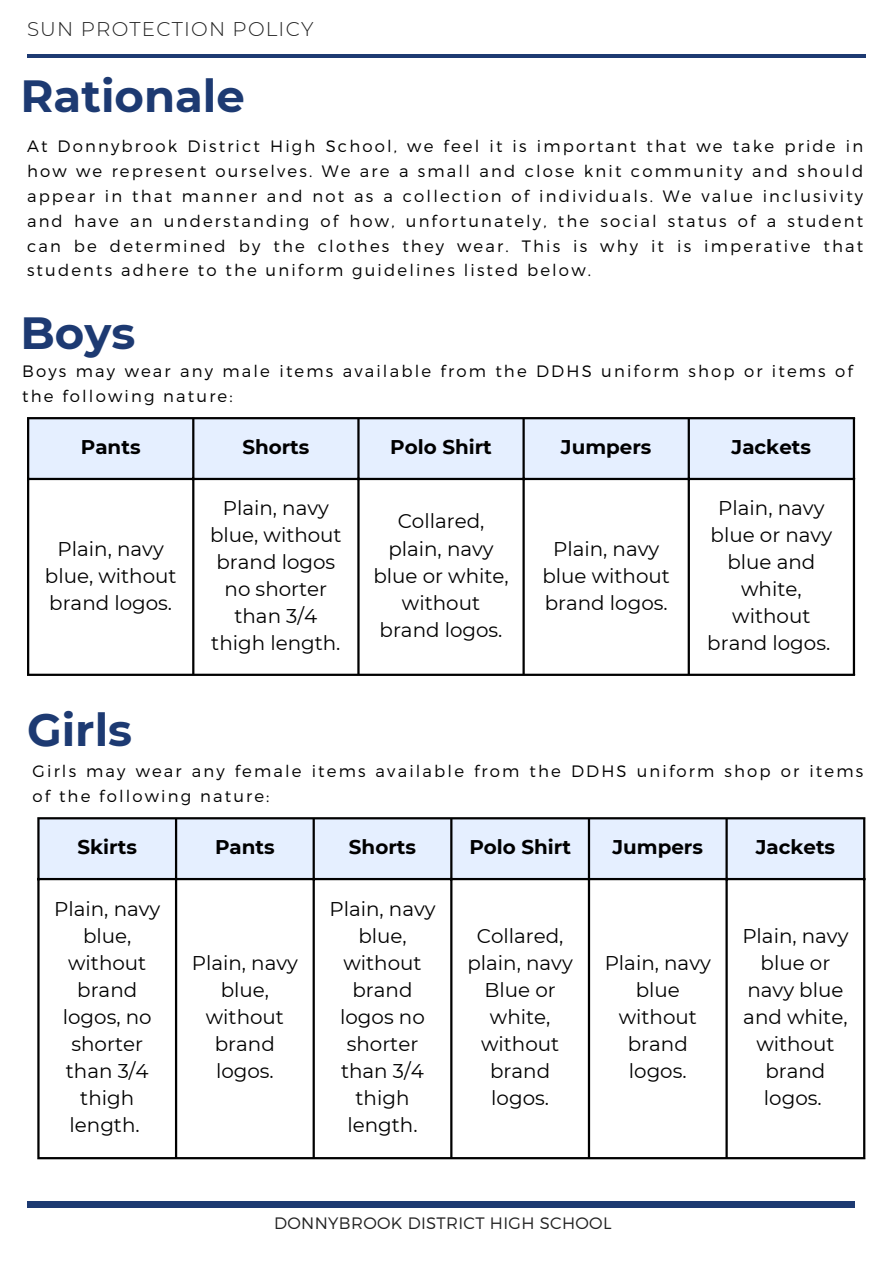
<style>
.page{position:relative;width:894px;height:1264px;background:#fff}
.page>*{position:absolute;margin:0;border:0;box-sizing:border-box;transform-origin:0 0}
.t1{font:700 45px "Montserrat";color:#1d3a72}
.t2{font:19.8px/27px "Montserrat";color:#000;text-align:center}
.t3{font:700 19.8px "Montserrat";color:#000}
.t4{font:300 19.8px "Montserrat";letter-spacing:.06em;color:#222}
.t5{font:300 16.5px/24.8px "Montserrat";letter-spacing:.13em;color:#000}
.t6{font:300 16.5px "Montserrat";letter-spacing:.02em;color:#222}
</style>
<div class="page">
<hr style="left:27px;top:54px;width:838px;height:4px;background:#1d3a72">
<div style="left:27px;top:1201px;width:827px;height:7px;background:#1d3a72"></div>
<div style="left:29px;top:419px;width:823px;height:59px;background:#e5efff"></div>
<hr style="left:27px;top:419px;width:2px;height:254px;background:#000">
<hr style="left:192px;top:419px;width:2px;height:254px;background:#000">
<hr style="left:357px;top:419px;width:2px;height:254px;background:#000">
<hr style="left:522px;top:419px;width:2px;height:254px;background:#000">
<hr style="left:687px;top:419px;width:2px;height:254px;background:#000">
<hr style="left:852px;top:419px;width:2px;height:254px;background:#000">
<hr style="left:27px;top:417px;width:827px;height:2px;background:#000">
<hr style="left:27px;top:478px;width:827px;height:2px;background:#000">
<hr style="left:27px;top:673px;width:827px;height:3px;background:#000">
<div style="left:40px;top:819px;width:822px;height:59px;background:#e5efff"></div>
<hr style="left:37px;top:819px;width:3px;height:337px;background:#000">
<hr style="left:175px;top:819px;width:2px;height:337px;background:#000">
<hr style="left:312px;top:819px;width:3px;height:337px;background:#000">
<hr style="left:450px;top:819px;width:2px;height:337px;background:#000">
<hr style="left:587px;top:819px;width:3px;height:337px;background:#000">
<hr style="left:725px;top:819px;width:2px;height:337px;background:#000">
<hr style="left:862px;top:819px;width:3px;height:337px;background:#000">
<hr style="left:37px;top:817px;width:828px;height:2px;background:#000">
<hr style="left:37px;top:878px;width:828px;height:2px;background:#000">
<hr style="left:37px;top:1156px;width:828px;height:3px;background:#000">
<p class="t4" style="left:27px;top:17px;width:288px">SUN PROTECTION POLICY</p>
<p class="t1" style="left:21px;top:68px;width:226px">Rationale</p>
<h1 class="t5" style="left:27px;top:133px;width:837px;text-align:justify">At Donnybrook District High School, we feel it is important that we take pride in how we represent ourselves. We are a small and close knit community and should appear in that manner and not as a collection of individuals. We value inclusivity and have an understanding of how, unfortunately, the social status of a student can be determined by the clothes they wear. This is why it is imperative that students adhere to the uniform guidelines listed below.</h1>
<p class="t1" style="left:21px;top:305px;width:116px">Boys</p>
<p class="t5" style="left:22px;top:358px;width:831px">Boys may wear any male items available from the DDHS uniform shop or items of the following nature:</p>
<h3 class="t3" style="left:81px;top:435px;width:61px">Pants</h3>
<h1 class="t3" style="left:242px;top:435px;width:69px">Shorts</h1>
<p class="t3" style="left:390px;top:435px;width:103px">Polo Shirt</p>
<h1 class="t3" style="left:560px;top:435px;width:92px">Jumpers</h1>
<p class="t3" style="left:731px;top:435px;width:81px">Jackets</p>
<p class="t2" style="left:45px;top:535px;width:133px">Plain, navy blue, without brand logos.</p>
<p class="t1" style="left:27px;top:702px;width:107px">Girls</p>
<p class="t2" style="left:210px;top:494px;width:133px">Plain, navy blue, without brand logos no shorter than 3/4 thigh length.</p>
<p class="t2" style="left:373px;top:508px;width:137px">Collared, plain, navy blue or white, without brand logos.</p>
<p class="t2" style="left:542px;top:535px;width:129px">Plain, navy blue without brand logos.</p>
<p class="t2" style="left:707px;top:494px;width:126px">Plain, navy blue or navy blue and white, without brand logos.</p>
<p class="t5" style="left:33px;top:758px;width:831px">Girls may wear any female items available from the DDHS uniform shop or items of the following nature:</p>
<p class="t3" style="left:77px;top:835px;width:61px">Skirts</p>
<p class="t3" style="left:215px;top:835px;width:61px">Pants</p>
<p class="t3" style="left:349px;top:835px;width:69px">Shorts</p>
<p class="t3" style="left:469px;top:835px;width:103px">Polo Shirt</p>
<p class="t3" style="left:612px;top:835px;width:92px">Jumpers</p>
<p class="t3" style="left:755px;top:835px;width:81px">Jackets</p>
<p class="t2" style="left:54px;top:895px;width:108px">Plain, navy blue, without brand logos, no shorter than 3/4 thigh length.</p>
<p class="t2" style="left:192px;top:949px;width:108px">Plain, navy blue, without brand logos.</p>
<p class="t2" style="left:329px;top:895px;width:108px">Plain, navy blue, without brand logos no shorter than 3/4 thigh length.</p>
<p class="t2" style="left:467px;top:922px;width:107px">Collared, plain, navy<br>Blue or white, without brand logos.</p>
<h2 class="t2" style="left:604px;top:949px;width:108px">Plain, navy blue without brand logos.</h2>
<p class="t6" style="left:274px;top:1212px;width:339px">DONNYBROOK DISTRICT HIGH SCHOOL</p>
<h4 class="t2" style="left:742px;top:922px;width:108px">Plain, navy blue or navy blue and white, without brand logos.</h4>
</div>
